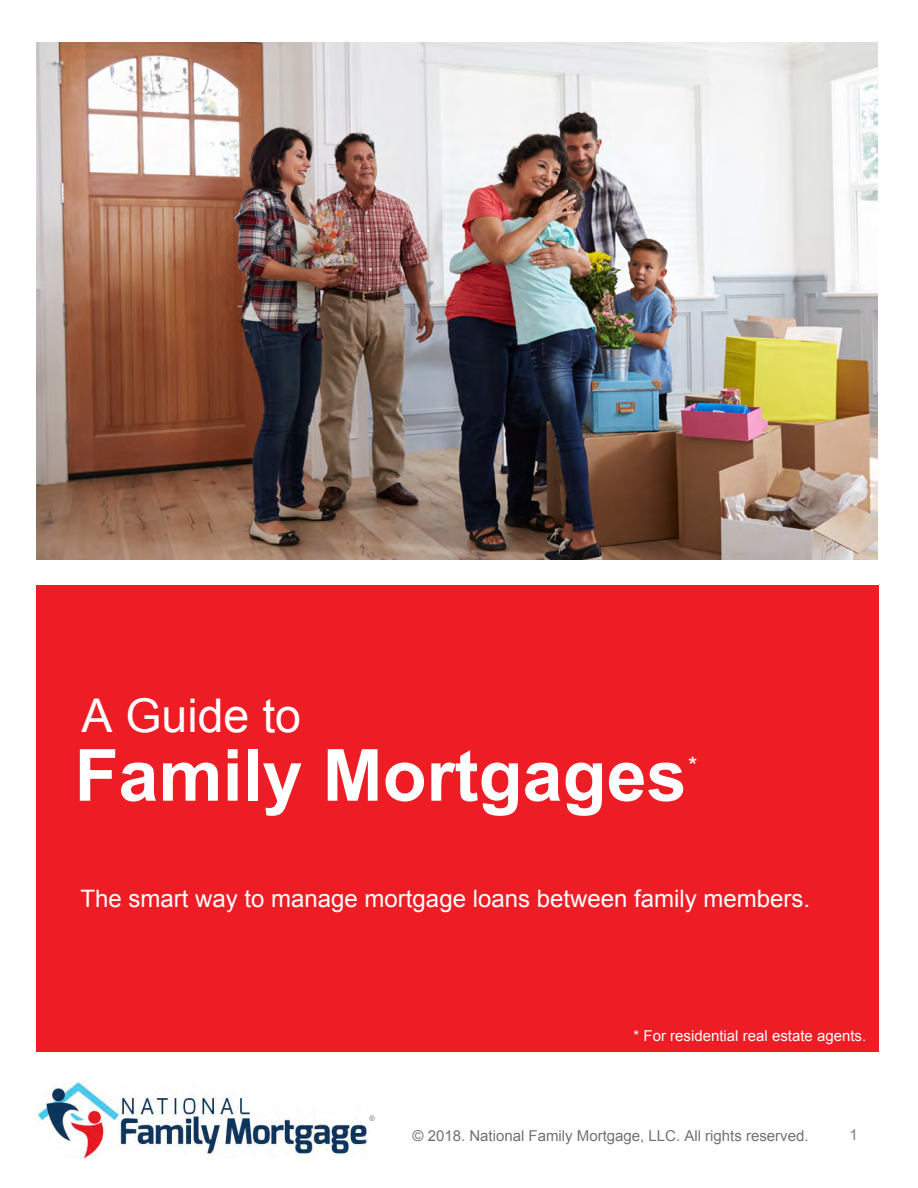
<style>
.page{position:relative;width:918px;height:1188px;background:#fff}
.page>*{position:absolute;margin:0;border:0;box-sizing:border-box;transform-origin:0 0}
.t1{font:700 72px "Arial";color:#fff}
.t2{font:46.5px "Arial";color:#fff}
.t3{font:24px "Arial";color:#fff}
.t4{font:15px "Arial";color:#727272}
.t5{font:15px "Arial";color:#fff}
.t6{font:15px "Arial";color:#808080}
.t7{font:7.5px "Arial";color:#808080}
</style>
<div class="page">
<img style="left:37px;top:1082px;width:330px;height:76px">
<div style="left:37px;top:586px;width:842px;height:466px;background:#ee1c25"></div>
<img style="left:37px;top:43px;width:841px;height:516px">
<h2 class="t2" style="left:81px;top:684px;width:221px">A Guide to</h2>
<h1 class="t1" style="left:75px;top:725px;width:614px">Family Mortgages</h1>
<p class="t3" style="left:688px;top:749px;width:11px">*</p>
<p class="t3" style="left:81px;top:882px;width:731px">The smart way to manage mortgage loans between family members.</p>
<p class="t7" style="left:370px;top:1113px;width:7px">®</p>
<p class="t5" style="left:634px;top:1025px;width:234px">* For residential real estate agents.</p>
<p class="t4" style="left:412px;top:1125px;width:398px">© 2018. National Family Mortgage, LLC. All rights reserved.</p>
<p class="t6" style="left:849px;top:1125px;width:10px">1</p>
</div>
